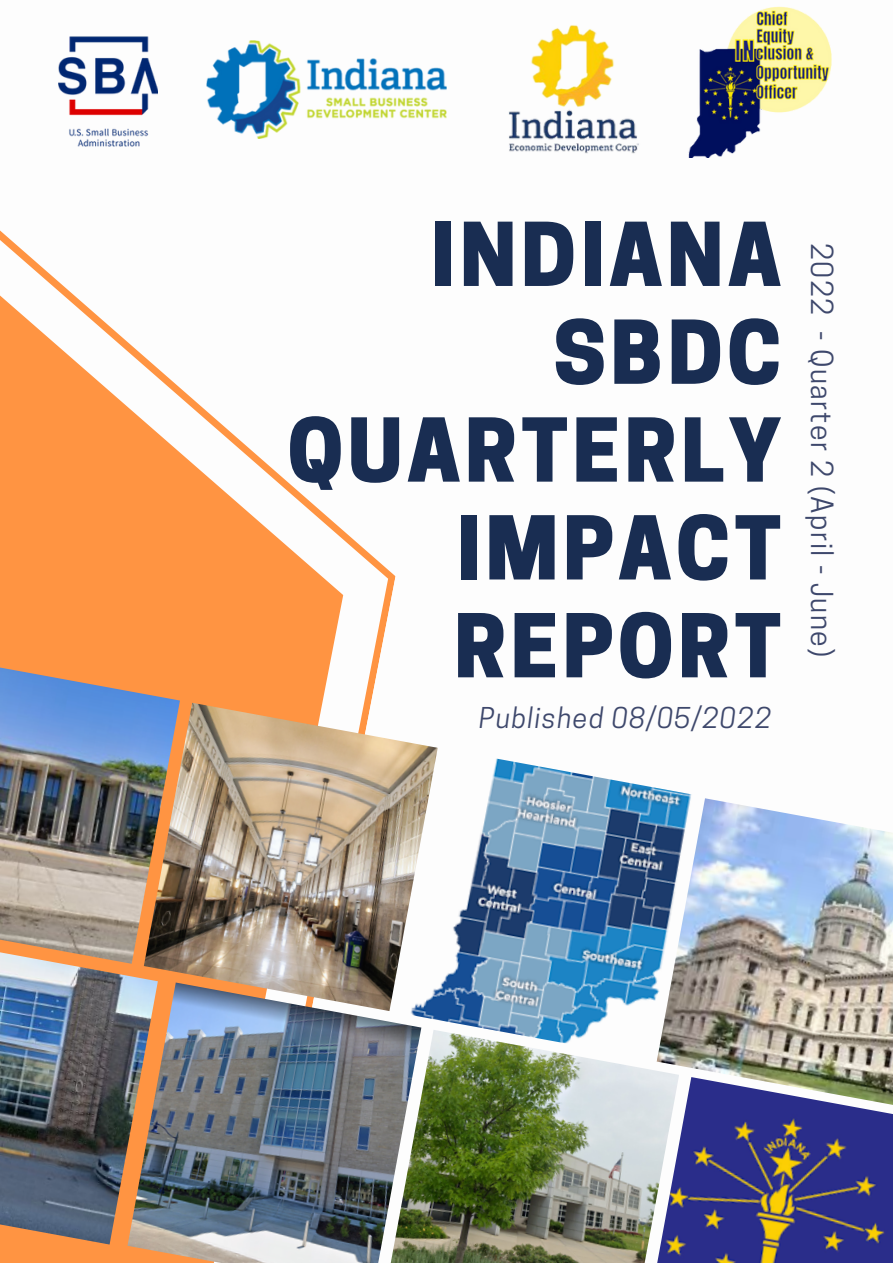
<style>
.page{position:relative;width:893px;height:1264px;background:#fff}
.page>*{position:absolute;margin:0;border:0;box-sizing:border-box;transform-origin:0 0}
.t1{font:800 82.5px/97.8px "Cooper Hewitt";letter-spacing:.05em;color:#192d52;text-align:right}
.t2{font:28.5px "Cooper Hewitt";letter-spacing:.05em;color:#3e486c}
.t3{font:italic 27px "Cooper Hewitt";letter-spacing:.05em;color:#3e486c}
</style>
<div class="page">
<svg style="left:0;top:230px;width:438px;height:1032px"></svg>
<img style="left:0;top:655px;width:180px;height:281px">
<img style="left:144px;top:702px;width:293px;height:280px">
<img style="left:401px;top:750px;width:291px;height:279px">
<img style="left:127px;top:982px;width:294px;height:280px">
<img style="left:385px;top:1029px;width:271px;height:233px">
<img style="left:643px;top:1077px;width:249px;height:185px">
<img style="left:656px;top:798px;width:236px;height:308px">
<img style="left:207px;top:41px;width:239px;height:97px">
<img style="left:688px;top:6px;width:144px;height:151px">
<img style="left:508px;top:25px;width:131px;height:129px">
<img style="left:0;top:936px;width:158px;height:308px">
<img style="left:58px;top:36px;width:99px;height:111px">
<p class="t1" style="left:287px;top:216px;width:495px">INDIANA<br>SBDC<br>QUARTERLY<br>IMPACT<br>REPORT</p>
<p class="t3" style="left:479px;top:707px;width:293px">Published 08/05/2022</p>
<p class="t2" style="left:832px;top:243px;width:416px;rotate:90deg">2022 - Quarter 2 (April - June)</p>
</div>
